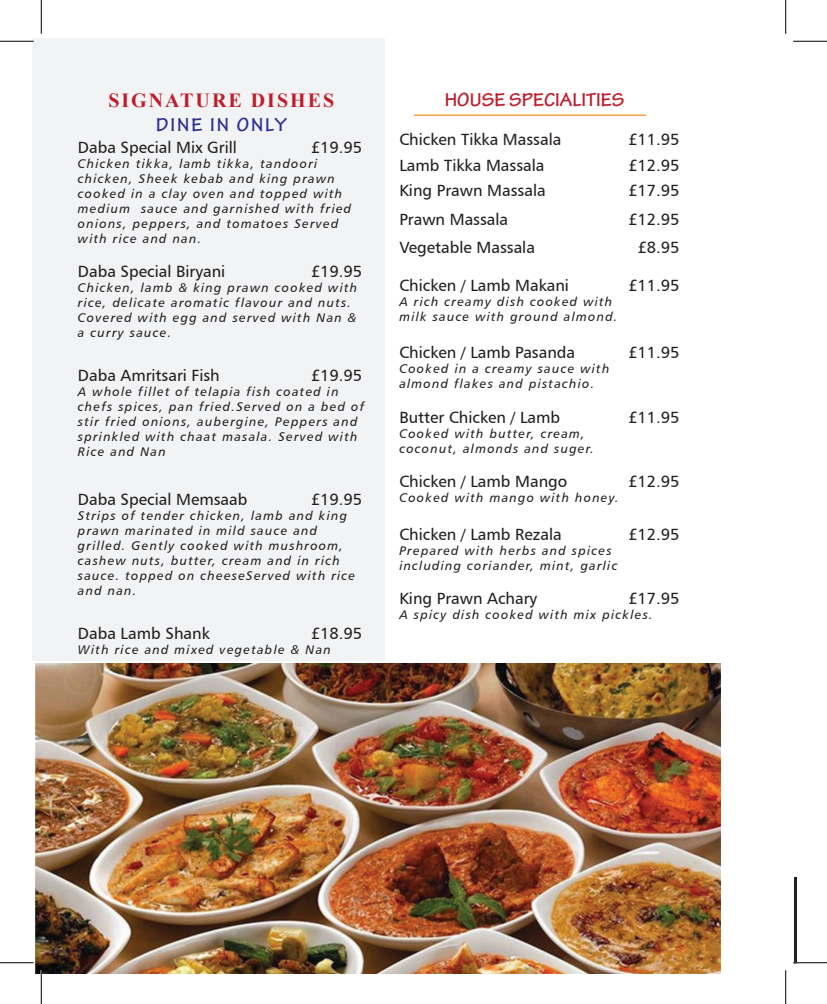
<style>
.page{position:relative;width:827px;height:1004px;background:#fff}
.page>*{position:absolute;margin:0;border:0;box-sizing:border-box;transform-origin:0 0}
.t1{font:700 20px "Tekton Pro";color:#be1d2c}
.t2{font:700 20px "Times New Roman";letter-spacing:.1em;color:#be1d2c}
.t3{font:700 20px "Tekton Pro";letter-spacing:.1em;color:#2e3092}
.t4{font:16.25px "Humanist 777 BT Roman B";color:#231f20}
.t5{font:12.5px/15px "Humanist 777 BT Italic B";letter-spacing:.1em;color:#231f20}
</style>
<div class="page">
<div style="left:32px;top:38px;width:353px;height:622px;background:#f2f3f4"></div>
<hr style="left:414px;top:115px;width:232px;height:1px;background:#f7931d">
<img style="left:36px;top:664px;width:684px;height:309px">
<hr style="left:794px;top:877px;width:2px;height:86px;background:#231f20">
<hr style="left:0;top:40px;width:34px;height:2px;background:#fff">
<hr style="left:40px;top:970px;width:2px;height:34px;background:#fff">
<hr style="left:0;top:41px;width:34px;height:1px;background:#000">
<hr style="left:793px;top:41px;width:34px;height:1px;background:#000">
<hr style="left:0;top:962px;width:34px;height:1px;background:#000">
<hr style="left:793px;top:962px;width:34px;height:1px;background:#000">
<hr style="left:41px;top:0;width:1px;height:34px;background:#000">
<hr style="left:41px;top:970px;width:1px;height:34px;background:#000">
<hr style="left:785px;top:0;width:1px;height:34px;background:#000">
<hr style="left:785px;top:970px;width:1px;height:34px;background:#000">
<h1 class="t2" style="left:108px;top:86px;width:227px">SIGNATURE DISHES</h1>
<h1 class="t3" style="left:156px;top:113px;width:132px">DINE IN ONLY</h1>
<h2 class="t4" style="left:78px;top:137px;width:160px">Daba Special Mix Grill</h2>
<h2 class="t4" style="left:311px;top:137px;width:53px">£19.95</h2>
<p class="t5" style="left:78px;top:156px;width:275px">Chicken tikka, lamb tikka, tandoori chicken, Sheek kebab and king prawn cooked in a clay oven and topped with medium sauce and garnished with fried onions, peppers, and tomatoes Served with rice and nan.</p>
<h2 class="t4" style="left:78px;top:262px;width:149px">Daba Special Biryani</h2>
<h2 class="t4" style="left:311px;top:262px;width:53px">£19.95</h2>
<p class="t5" style="left:78px;top:280px;width:281px">Chicken, lamb &amp; king prawn cooked with rice, delicate aromatic flavour and nuts.<br>Covered with egg and served with Nan &amp; a curry sauce.</p>
<h2 class="t4" style="left:78px;top:365px;width:143px">Daba Amritsari Fish</h2>
<h2 class="t4" style="left:311px;top:365px;width:53px">£19.95</h2>
<p class="t5" style="left:78px;top:384px;width:288px">A whole fillet of telapia fish coated in chefs spices, pan fried.Served on a bed of stir fried onions, aubergine, Peppers and sprinkled with chaat masala. Served with Rice and Nan</p>
<h2 class="t4" style="left:78px;top:490px;width:171px">Daba Special Memsaab</h2>
<h2 class="t4" style="left:311px;top:490px;width:53px">£19.95</h2>
<p class="t5" style="left:78px;top:508px;width:279px">Strips of tender chicken, lamb and king prawn marinated in mild sauce and grilled. Gently cooked with mushroom, cashew nuts, butter, cream and in rich sauce. topped on cheeseServed with rice and nan.</p>
<h2 class="t4" style="left:78px;top:623px;width:133px">Daba Lamb Shank</h2>
<h2 class="t4" style="left:311px;top:623px;width:53px">£18.95</h2>
<p class="t5" style="left:78px;top:642px;width:254px">With rice and mixed vegetable &amp; Nan</p>
<h1 class="t1" style="left:445px;top:88px;width:181px">HOUSE SPECIALITIES</h1>
<h2 class="t4" style="left:399px;top:129px;width:163px">Chicken Tikka Massala</h2>
<h2 class="t4" style="left:628px;top:129px;width:53px">£11.95</h2>
<h2 class="t4" style="left:399px;top:155px;width:146px">Lamb Tikka Massala</h2>
<h2 class="t4" style="left:628px;top:155px;width:53px">£12.95</h2>
<h2 class="t4" style="left:399px;top:180px;width:148px">King Prawn Massala</h2>
<h2 class="t4" style="left:628px;top:180px;width:53px">£17.95</h2>
<h2 class="t4" style="left:399px;top:209px;width:110px">Prawn Massala</h2>
<h2 class="t4" style="left:628px;top:209px;width:53px">£12.95</h2>
<h2 class="t4" style="left:399px;top:237px;width:137px">Vegetable Massala</h2>
<h2 class="t4" style="left:637px;top:237px;width:43px">£8.95</h2>
<h2 class="t4" style="left:399px;top:275px;width:171px">Chicken / Lamb Makani</h2>
<h2 class="t4" style="left:628px;top:275px;width:53px">£11.95</h2>
<p class="t5" style="left:399px;top:293px;width:220px">A rich creamy dish cooked with milk sauce with ground almond.</p>
<h2 class="t4" style="left:399px;top:342px;width:177px">Chicken / Lamb Pasanda</h2>
<h2 class="t4" style="left:628px;top:342px;width:53px">£11.95</h2>
<p class="t5" style="left:399px;top:361px;width:211px">Cooked in a creamy sauce with almond flakes and pistachio.</p>
<h2 class="t4" style="left:399px;top:407px;width:162px">Butter Chicken / Lamb</h2>
<h2 class="t4" style="left:628px;top:407px;width:53px">£11.95</h2>
<p class="t5" style="left:399px;top:425px;width:196px">Cooked with butter, cream, coconut, almonds and suger.</p>
<h2 class="t4" style="left:399px;top:471px;width:169px">Chicken / Lamb Mango</h2>
<h2 class="t4" style="left:628px;top:471px;width:53px">£12.95</h2>
<p class="t5" style="left:399px;top:490px;width:221px">Cooked with mango with honey.</p>
<h2 class="t4" style="left:399px;top:524px;width:164px">Chicken / Lamb Rezala</h2>
<h2 class="t4" style="left:628px;top:524px;width:53px">£12.95</h2>
<p class="t5" style="left:399px;top:542px;width:219px">Prepared with herbs and spices including coriander, mint, garlic</p>
<h2 class="t4" style="left:399px;top:588px;width:139px">King Prawn Achary</h2>
<h2 class="t4" style="left:628px;top:588px;width:53px">£17.95</h2>
<p class="t5" style="left:399px;top:607px;width:255px">A spicy dish cooked with mix pickles.</p>
</div>
